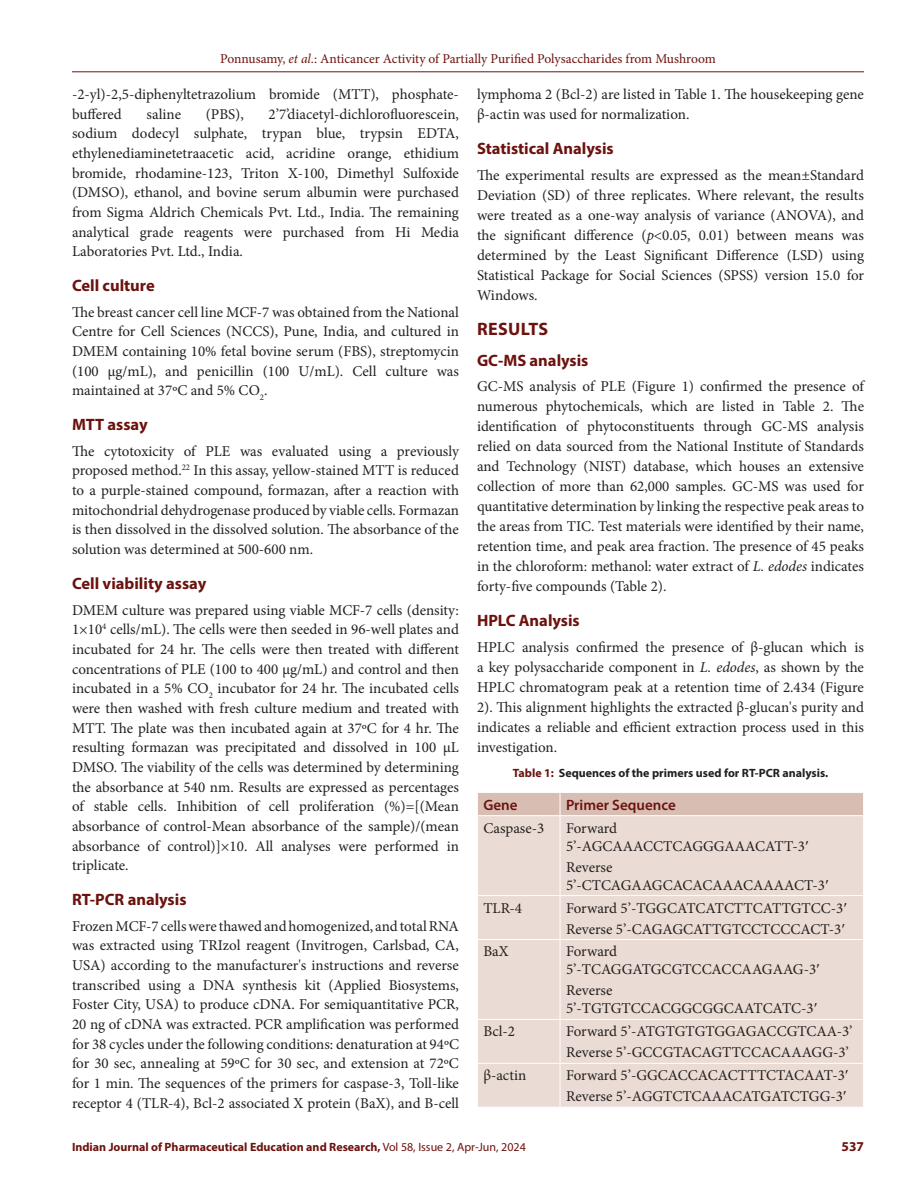
<style>
.page{position:relative;width:918px;height:1188px;background:#fff}
.page>*{position:absolute;margin:0;border:0;box-sizing:border-box;transform-origin:0 0}
.Heading_1{font:700 18px "Myriad Pro";letter-spacing:.02em;color:#6c120e}
.Heading_2{font:700 16.5px "Myriad Pro";color:#6c120e}
.Heading_2_after_head{font:700 16.5px "Myriad Pro";color:#6c120e}
.Body_text__FO{font:15px/19.6px "Minion Pro";color:#231f20;text-align:justify}
.Body_text{font:15px/19.6px "Minion Pro";color:#231f20}
.Table_Body{font:15px/18px "Minion Pro";color:#231f20}
.Table_Header{font:600 15px "Myriad Pro";color:#6c120e}
.t1{font:13.5px "Minion Pro";color:#6c120e}
.t2{font:700 13.5px "Myriad Pro";color:#6c120e}
.t3{font:700 12px "Myriad Pro";color:#6c120e}
.Table_Caption{font:700 12px "Myriad Pro";color:#231f20}
.s1{font-style:italic}
.s2{color:#6c120e}
.s3{font-family:"Times New Roman"}
.s4{font-weight:400}
</style>
<div class="page">
<hr style="left:72px;top:72px;width:792px;height:1px;background:#6c120e">
<div style="left:478px;top:816px;width:385px;height:291px;background:#eadbd4"></div>
<div style="left:478px;top:793px;width:385px;height:22px;background:#d7bdb2"></div>
<hr style="left:560px;top:816px;width:1px;height:79px;background:#fff">
<hr style="left:477px;top:895px;width:83px;height:1px;background:#fff">
<hr style="left:560px;top:895px;width:304px;height:1px;background:#fff">
<hr style="left:560px;top:896px;width:1px;height:43px;background:#fff">
<hr style="left:477px;top:939px;width:83px;height:1px;background:#fff">
<hr style="left:560px;top:939px;width:304px;height:1px;background:#fff">
<hr style="left:560px;top:940px;width:1px;height:79px;background:#fff">
<hr style="left:477px;top:1019px;width:83px;height:1px;background:#fff">
<hr style="left:560px;top:1019px;width:304px;height:1px;background:#fff">
<hr style="left:560px;top:1020px;width:1px;height:43px;background:#fff">
<hr style="left:477px;top:1063px;width:83px;height:1px;background:#fff">
<hr style="left:560px;top:1063px;width:304px;height:1px;background:#fff">
<hr style="left:560px;top:1064px;width:1px;height:43px;background:#fff">
<p class="t1" style="left:220px;top:50px;width:497px">Ponnusamy, <span class="s1">et al.</span>: Anticancer Activity of Partially Purified Polysaccharides from Mushroom</p>
<p class="Body_text" style="left:72px;top:85px;width:389px">-2-yl)-2,5-diphenyltetrazolium bromide (MTT), phosphate&shy;buffered</p>
<p class="Body_text__FO" style="left:477px;top:84px;width:388px">lymphoma 2 (Bcl-2) are listed in Table 1. The housekeeping gene β-actin was used for normalization.</p>
<p class="Heading_2" style="left:477px;top:138px;width:138px">Statistical Analysis</p>
<p class="Body_text__FO" style="left:477px;top:165px;width:389px">The experimental results are expressed as the mean±Standard Deviation (SD) of three replicates. Where relevant, the results were treated as a one-way analysis of variance (ANOVA), and the significant difference (<span class="s1">p</span>&lt;0.05, 0.01) between means was determined by the Least Significant Difference (LSD) using Statistical Package for Social Sciences (SPSS) version 15.0 for Windows.</p>
<p class="Heading_1" style="left:477px;top:317px;width:73px">RESULTS</p>
<p class="Heading_2_after_head" style="left:477px;top:349px;width:113px">GC-MS analysis</p>
<p class="Body_text__FO" style="left:477px;top:377px;width:389px">GC-MS analysis of PLE (Figure 1) confirmed the presence of numerous phytochemicals, which are listed in Table 2. The identification of phytoconstituents through GC-MS analysis relied on data sourced from the National Institute of Standards and Technology (NIST) database, which houses an extensive collection of more than 62,000 samples. GC-MS was used for quantitative determination by linking the respective peak areas to the areas from TIC. Test materials were identified by their name, retention time, and peak area fraction. The presence of 45 peaks in the chloroform: methanol: water extract of <span class="s1">L. edodes</span> indicates forty-five compounds (Table 2).</p>
<p class="Heading_2" style="left:477px;top:610px;width:104px">HPLC Analysis</p>
<p class="Body_text__FO" style="left:477px;top:638px;width:389px">HPLC analysis confirmed the presence of β-glucan which is a key polysaccharide component in <span class="s1">L. edodes</span>, as shown by the HPLC chromatogram peak at a retention time of 2.434 (Figure 2). This alignment highlights the extracted β-glucan's purity and indicates a reliable and efficient extraction process used in this investigation.</p>
<p class="Body_text" style="left:72px;top:104px;width:389px;text-align:justify;text-indent:197px">2’7’diacetyl-dichlorofluorescein, sodium dodecyl sulphate, trypan blue, trypsin EDTA, ethylenediaminetetraacetic acid, acridine orange, ethidium bromide, rhodamine-123, Triton X-100, Dimethyl Sulfoxide (DMSO), ethanol, and bovine serum albumin were purchased from Sigma Aldrich Chemicals Pvt. Ltd., India. The remaining analytical grade reagents were purchased from Hi Media Laboratories Pvt. Ltd., India.</p>
<p class="Heading_2" style="left:72px;top:275px;width:84px">Cell culture</p>
<p class="Body_text__FO" style="left:72px;top:302px;width:389px">The breast cancer cell line MCF-7 was obtained from the National Centre for Cell Sciences (NCCS), Pune, India, and cultured in DMEM containing 10% fetal bovine serum (FBS), streptomycin (100 μg/mL), and penicillin (100 U/mL). Cell culture was maintained at 37ºC and 5% CO<sub>2</sub>.</p>
<p class="Heading_2" style="left:72px;top:414px;width:77px">MTT assay</p>
<p class="Body_text__FO" style="left:72px;top:441px;width:389px">The cytotoxicity of PLE was evaluated using a previously proposed method.<sup>22</sup> In this assay, yellow-stained MTT is reduced to a purple-stained compound, formazan, after a reaction with mitochondrial dehydrogenase produced by viable cells. Formazan is then dissolved in the dissolved solution. The absorbance of the solution was determined at 500-600 nm.</p>
<p class="Heading_2" style="left:72px;top:573px;width:136px">Cell viability assay</p>
<p class="Body_text__FO" style="left:72px;top:600px;width:389px">DMEM culture was prepared using viable MCF-7 cells (density:<br>1×10<sup>4</sup> cells/mL). The cells were then seeded in 96-well plates and incubated for 24 hr. The cells were then treated with different concentrations of PLE (100 to 400 μg/mL) and control and then incubated in a 5% CO<sub>2</sub> incubator for 24 hr. The incubated cells were then washed with fresh culture medium and treated with MTT. The plate was then incubated again at 37ºC for 4 hr. The resulting formazan was precipitated and dissolved in 100 µL DMSO. The viability of the cells was determined by determining the absorbance at 540 nm. Results are expressed as percentages of stable cells. Inhibition of cell proliferation (%)=[(Mean absorbance of control-Mean absorbance of the sample)/(mean absorbance of control)]×10. All analyses were performed in triplicate.</p>
<p class="Heading_2" style="left:72px;top:889px;width:116px">RT-PCR analysis</p>
<p class="Body_text__FO" style="left:72px;top:916px;width:389px">Frozen MCF-7 cells were thawed and homogenized, and total RNA was extracted using TRIzol reagent (Invitrogen, Carlsbad, CA, USA) according to the manufacturer's instructions and reverse transcribed using a DNA synthesis kit (Applied Biosystems, Foster City, USA) to produce cDNA. For semiquantitative PCR, 20 ng of cDNA was extracted. PCR amplification was performed for 38 cycles under the following conditions: denaturation at 94ºC for 30 sec, annealing at 59ºC for 30 sec, and extension at 72ºC for 1 min. The sequences of the primers for caspase-3, Toll-like receptor 4 (TLR-4), Bcl-2 associated X protein (BaX), and B-cell</p>
<p class="Body_text" style="left:147px;top:104px;width:36px">saline</p>
<p class="Body_text" style="left:206px;top:104px;width:40px">(PBS),</p>
<p class="Table_Caption" style="left:513px;top:765px;width:317px"><span class="s2">Table 1:</span> Sequences of the primers used for RT-PCR analysis.</p>
<p class="Table_Header" style="left:483px;top:795px;width:36px">Gene</p>
<p class="Table_Header" style="left:566px;top:795px;width:111px">Primer Sequence</p>
<p class="Table_Body" style="left:483px;top:819px;width:63px">Caspase-3</p>
<p class="Table_Body" style="left:566px;top:819px;width:244px">Forward<br>5’-AGCAAACCTCAGGGAAACATT-3<span class="s3">′</span></p>
<p class="Table_Body" style="left:566px;top:858px;width:264px">Reverse<br>5’-CTCAGAAGCACACAAACAAAACT-3<span class="s3">′</span></p>
<p class="Table_Body" style="left:483px;top:899px;width:40px">TLR-4</p>
<p class="Table_Body" style="left:566px;top:899px;width:282px">Forward 5’-TGGCATCATCTTCATTGTCC-3<span class="s3">′</span></p>
<p class="Table_Body" style="left:566px;top:920px;width:280px">Reverse 5’-CAGAGCATTGTCCTCCCACT-3<span class="s3">′</span></p>
<p class="Table_Body" style="left:483px;top:943px;width:27px">BaX</p>
<p class="Table_Body" style="left:566px;top:943px;width:255px">Forward<br>5’-TCAGGATGCGTCCACCAAGAAG-3<span class="s3">′</span></p>
<p class="Table_Body" style="left:566px;top:982px;width:252px">Reverse<br>5’-TGTGTCCACGGCGGCAATCATC-3<span class="s3">′</span></p>
<p class="Table_Body" style="left:483px;top:1023px;width:33px">Bcl-2</p>
<p class="Table_Body" style="left:566px;top:1023px;width:288px">Forward 5’-ATGTGTGTGGAGACCGTCAA-3’</p>
<p class="Table_Body" style="left:566px;top:1044px;width:284px">Reverse 5’-GCCGTACAGTTCCACAAAGG-3’</p>
<p class="Table_Body" style="left:483px;top:1066px;width:44px">β-actin</p>
<p class="Table_Body" style="left:566px;top:1066px;width:284px">Forward 5’-GGCACCACACTTTCTACAAT-3<span class="s3">′</span></p>
<p class="Table_Body" style="left:566px;top:1087px;width:282px">Reverse 5’-AGGTCTCAAACATGATCTGG-3<span class="s3">′</span></p>
<p class="t3" style="left:72px;top:1139px;width:455px">Indian Journal of Pharmaceutical Education and Research, <span class="s4">Vol 58, Issue 2, Apr-Jun, 2024</span></p>
<p class="t2" style="left:842px;top:1137px;width:24px">537</p>
</div>
